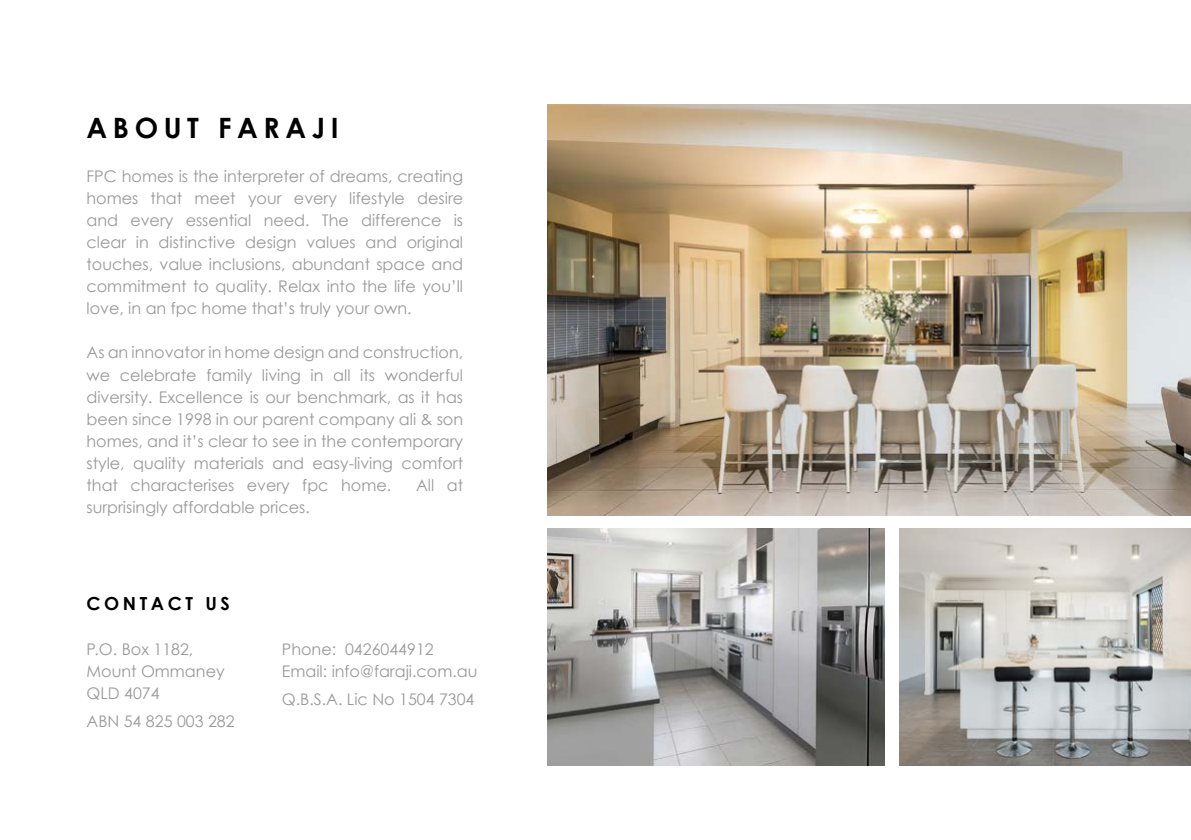
<style>
.page{position:relative;width:1191px;height:840px;background:#fff}
.page>*{position:absolute;margin:0;border:0;box-sizing:border-box;transform-origin:0 0}
.t1{font:700 28px "Century Gothic";letter-spacing:.2em;color:#000}
.t2{font:700 18px "Century Gothic";letter-spacing:.2em;color:#000}
.t3{font:16px/22px "Century Gothic";color:#999;text-align:justify}
</style>
<div class="page">
<img style="left:547px;top:105px;width:644px;height:410px">
<img style="left:547px;top:528px;width:337px;height:236px">
<img style="left:899px;top:528px;width:292px;height:236px">
<h1 class="t1" style="left:86px;top:110px;width:253px">ABOUT FARAJI</h1>
<p class="t3" style="left:86px;top:165px;width:378px">FPC homes is the interpreter of dreams, creating homes that meet your every lifestyle desire and every essential need. The difference is clear in distinctive design values and original touches, value inclusions, abundant space and commitment to quality. Relax into the life you’ll love, in an fpc home that’s truly your own.</p>
<p class="t3" style="left:86px;top:341px;width:378px">As an innovator in home design and construction, we celebrate family living in all its wonderful diversity. Excellence is our benchmark, as it has been since 1998 in our parent company ali &amp; son homes, and it’s clear to see in the contemporary style, quality materials and easy-living comfort that characterises every fpc home.</p>
<p class="t3" style="left:416px;top:473px;width:49px">All at</p>
<p class="t3" style="left:86px;top:495px;width:225px">surprisingly affordable prices.</p>
<p class="t2" style="left:86px;top:592px;width:145px">CONTACT US</p>
<p class="t3" style="left:86px;top:637px;width:140px;text-align:left">P.O. Box 1182,<br>Mount Ommaney<br>QLD 4074</p>
<p class="t3" style="left:86px;top:709px;width:150px">ABN 54 825 003 282</p>
<p class="t3" style="left:282px;top:637px;width:197px">Phone: 0426044912<br>Email: info@faraji.com.au</p>
<p class="t3" style="left:282px;top:687px;width:194px">Q.B.S.A. Lic No 1504 7304</p>
</div>
